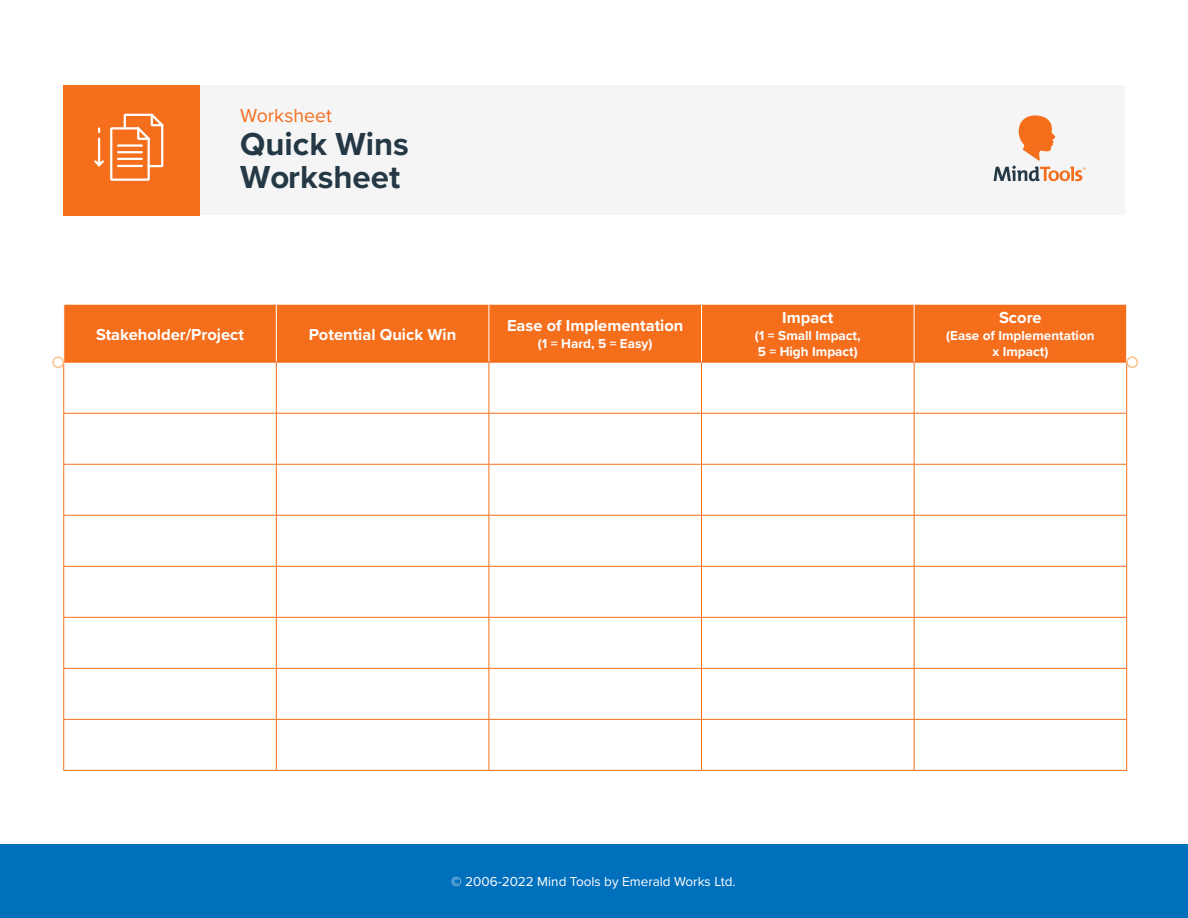
<style>
.page{position:relative;width:1188px;height:918px;background:#fff}
.page>*{position:absolute;margin:0;border:0;box-sizing:border-box;transform-origin:0 0}
.t1{font:700 33px/33px "Proxima Nova";color:#243845}
.t2{font:19.5px "Proxima Nova";color:#f56e1c}
.t3{font:700 16.5px "Proxima Nova";color:#fff}
.t4{font:700 13.5px/16.5px "Proxima Nova";color:#fff}
.t5{font:13.5px "Proxima Nova";color:#fff}
</style>
<div class="page">
<div style="left:64px;top:85px;width:1060px;height:130px;background:#f5f5f5"></div>
<div style="left:64px;top:85px;width:136px;height:131px;background:#f56e1c"></div>
<svg style="left:94px;top:113px;width:70px;height:68px"></svg>
<svg style="left:994px;top:115px;width:91px;height:66px"></svg>
<div style="left:64px;top:305px;width:1062px;height:57px;background:#f56e1c"></div>
<svg style="left:64px;top:363px;width:1062px;height:407px"></svg>
<hr style="left:276px;top:305px;width:1px;height:57px;background:#fff">
<hr style="left:489px;top:305px;width:1px;height:57px;background:#fff">
<hr style="left:701px;top:305px;width:1px;height:57px;background:#fff">
<hr style="left:914px;top:305px;width:1px;height:57px;background:#fff">
<hr style="left:63px;top:362px;width:213px;height:1px;background:#f56e1c">
<hr style="left:63px;top:363px;width:1px;height:50px;background:#f56e1c">
<hr style="left:276px;top:362px;width:213px;height:1px;background:#f56e1c">
<hr style="left:276px;top:363px;width:1px;height:50px;background:#f56e1c">
<hr style="left:489px;top:362px;width:213px;height:1px;background:#f56e1c">
<hr style="left:489px;top:363px;width:1px;height:50px;background:#f56e1c">
<hr style="left:702px;top:362px;width:212px;height:1px;background:#f56e1c">
<hr style="left:701px;top:363px;width:1px;height:50px;background:#f56e1c">
<hr style="left:914px;top:362px;width:213px;height:1px;background:#f56e1c">
<hr style="left:914px;top:363px;width:1px;height:50px;background:#f56e1c">
<hr style="left:1126px;top:363px;width:1px;height:50px;background:#f56e1c">
<hr style="left:63px;top:413px;width:213px;height:1px;background:#f56e1c">
<hr style="left:63px;top:414px;width:1px;height:50px;background:#f56e1c">
<hr style="left:276px;top:413px;width:213px;height:1px;background:#f56e1c">
<hr style="left:276px;top:414px;width:1px;height:50px;background:#f56e1c">
<hr style="left:489px;top:413px;width:213px;height:1px;background:#f56e1c">
<hr style="left:489px;top:414px;width:1px;height:50px;background:#f56e1c">
<hr style="left:702px;top:413px;width:212px;height:1px;background:#f56e1c">
<hr style="left:701px;top:414px;width:1px;height:50px;background:#f56e1c">
<hr style="left:914px;top:413px;width:213px;height:1px;background:#f56e1c">
<hr style="left:914px;top:414px;width:1px;height:50px;background:#f56e1c">
<hr style="left:1126px;top:414px;width:1px;height:50px;background:#f56e1c">
<hr style="left:63px;top:464px;width:213px;height:1px;background:#f56e1c">
<hr style="left:63px;top:465px;width:1px;height:50px;background:#f56e1c">
<hr style="left:276px;top:464px;width:213px;height:1px;background:#f56e1c">
<hr style="left:276px;top:465px;width:1px;height:50px;background:#f56e1c">
<hr style="left:489px;top:464px;width:213px;height:1px;background:#f56e1c">
<hr style="left:489px;top:465px;width:1px;height:50px;background:#f56e1c">
<hr style="left:702px;top:464px;width:212px;height:1px;background:#f56e1c">
<hr style="left:701px;top:465px;width:1px;height:50px;background:#f56e1c">
<hr style="left:914px;top:464px;width:213px;height:1px;background:#f56e1c">
<hr style="left:914px;top:465px;width:1px;height:50px;background:#f56e1c">
<hr style="left:1126px;top:465px;width:1px;height:50px;background:#f56e1c">
<hr style="left:63px;top:515px;width:213px;height:1px;background:#f56e1c">
<hr style="left:63px;top:516px;width:1px;height:50px;background:#f56e1c">
<hr style="left:276px;top:515px;width:213px;height:1px;background:#f56e1c">
<hr style="left:276px;top:516px;width:1px;height:50px;background:#f56e1c">
<hr style="left:489px;top:515px;width:213px;height:1px;background:#f56e1c">
<hr style="left:489px;top:516px;width:1px;height:50px;background:#f56e1c">
<hr style="left:702px;top:515px;width:212px;height:1px;background:#f56e1c">
<hr style="left:701px;top:516px;width:1px;height:50px;background:#f56e1c">
<hr style="left:914px;top:515px;width:213px;height:1px;background:#f56e1c">
<hr style="left:914px;top:516px;width:1px;height:50px;background:#f56e1c">
<hr style="left:1126px;top:516px;width:1px;height:50px;background:#f56e1c">
<hr style="left:63px;top:566px;width:213px;height:1px;background:#f56e1c">
<hr style="left:63px;top:567px;width:1px;height:50px;background:#f56e1c">
<hr style="left:276px;top:566px;width:213px;height:1px;background:#f56e1c">
<hr style="left:276px;top:567px;width:1px;height:50px;background:#f56e1c">
<hr style="left:489px;top:566px;width:213px;height:1px;background:#f56e1c">
<hr style="left:489px;top:567px;width:1px;height:50px;background:#f56e1c">
<hr style="left:702px;top:566px;width:212px;height:1px;background:#f56e1c">
<hr style="left:701px;top:567px;width:1px;height:50px;background:#f56e1c">
<hr style="left:914px;top:566px;width:213px;height:1px;background:#f56e1c">
<hr style="left:914px;top:567px;width:1px;height:50px;background:#f56e1c">
<hr style="left:1126px;top:567px;width:1px;height:50px;background:#f56e1c">
<hr style="left:63px;top:617px;width:213px;height:1px;background:#f56e1c">
<hr style="left:63px;top:618px;width:1px;height:50px;background:#f56e1c">
<hr style="left:276px;top:617px;width:213px;height:1px;background:#f56e1c">
<hr style="left:276px;top:618px;width:1px;height:50px;background:#f56e1c">
<hr style="left:489px;top:617px;width:213px;height:1px;background:#f56e1c">
<hr style="left:489px;top:618px;width:1px;height:50px;background:#f56e1c">
<hr style="left:702px;top:617px;width:212px;height:1px;background:#f56e1c">
<hr style="left:701px;top:618px;width:1px;height:50px;background:#f56e1c">
<hr style="left:914px;top:617px;width:213px;height:1px;background:#f56e1c">
<hr style="left:914px;top:618px;width:1px;height:50px;background:#f56e1c">
<hr style="left:1126px;top:618px;width:1px;height:50px;background:#f56e1c">
<hr style="left:63px;top:668px;width:213px;height:1px;background:#f56e1c">
<hr style="left:63px;top:669px;width:1px;height:50px;background:#f56e1c">
<hr style="left:276px;top:668px;width:213px;height:1px;background:#f56e1c">
<hr style="left:276px;top:669px;width:1px;height:50px;background:#f56e1c">
<hr style="left:489px;top:668px;width:213px;height:1px;background:#f56e1c">
<hr style="left:489px;top:669px;width:1px;height:50px;background:#f56e1c">
<hr style="left:702px;top:668px;width:212px;height:1px;background:#f56e1c">
<hr style="left:701px;top:669px;width:1px;height:50px;background:#f56e1c">
<hr style="left:914px;top:668px;width:213px;height:1px;background:#f56e1c">
<hr style="left:914px;top:669px;width:1px;height:50px;background:#f56e1c">
<hr style="left:1126px;top:669px;width:1px;height:50px;background:#f56e1c">
<hr style="left:63px;top:719px;width:213px;height:1px;background:#f56e1c">
<hr style="left:63px;top:720px;width:1px;height:50px;background:#f56e1c">
<hr style="left:276px;top:719px;width:213px;height:1px;background:#f56e1c">
<hr style="left:276px;top:720px;width:1px;height:50px;background:#f56e1c">
<hr style="left:489px;top:719px;width:213px;height:1px;background:#f56e1c">
<hr style="left:489px;top:720px;width:1px;height:50px;background:#f56e1c">
<hr style="left:702px;top:719px;width:212px;height:1px;background:#f56e1c">
<hr style="left:701px;top:720px;width:1px;height:50px;background:#f56e1c">
<hr style="left:914px;top:719px;width:213px;height:1px;background:#f56e1c">
<hr style="left:914px;top:720px;width:1px;height:50px;background:#f56e1c">
<hr style="left:1126px;top:720px;width:1px;height:50px;background:#f56e1c">
<hr style="left:63px;top:770px;width:213px;height:1px;background:#f56e1c">
<hr style="left:276px;top:770px;width:213px;height:1px;background:#f56e1c">
<hr style="left:489px;top:770px;width:213px;height:1px;background:#f56e1c">
<hr style="left:702px;top:770px;width:212px;height:1px;background:#f56e1c">
<hr style="left:914px;top:770px;width:213px;height:1px;background:#f56e1c">
<div style="left:0;top:844px;width:1188px;height:74px;background:#0070bd"></div>
<div style="left:52px;top:356px;width:12px;height:12px;border:2px solid #fac18a;border-radius:50%"></div>
<div style="left:1126px;top:356px;width:12px;height:12px;border:2px solid #fac18a;border-radius:50%"></div>
<h2 class="t2" style="left:240px;top:101px;width:93px">Worksheet</h2>
<h1 class="t1" style="left:240px;top:127px;width:170px">Quick Wins<br>Worksheet</h1>
<p class="t3" style="left:96px;top:322px;width:150px">Stakeholder/Project</p>
<p class="t3" style="left:309px;top:322px;width:149px">Potential Quick Win</p>
<p class="t3" style="left:507px;top:314px;width:178px">Ease of Implementation</p>
<p class="t4" style="left:538px;top:335px;width:116px">(1 = Hard, 5 = Easy)</p>
<p class="t3" style="left:782px;top:305px;width:53px">Impact</p>
<p class="t4" style="left:755px;top:327px;width:107px">(1 = Small Impact,<br>5 = High Impact)</p>
<p class="t3" style="left:999px;top:305px;width:44px">Score</p>
<p class="t4" style="left:946px;top:327px;width:150px;text-align:center">(Ease of Implementation x Impact)</p>
<p class="t5" style="left:451px;top:871px;width:286px">© 2006-2022 Mind Tools by Emerald Works Ltd.</p>
</div>
